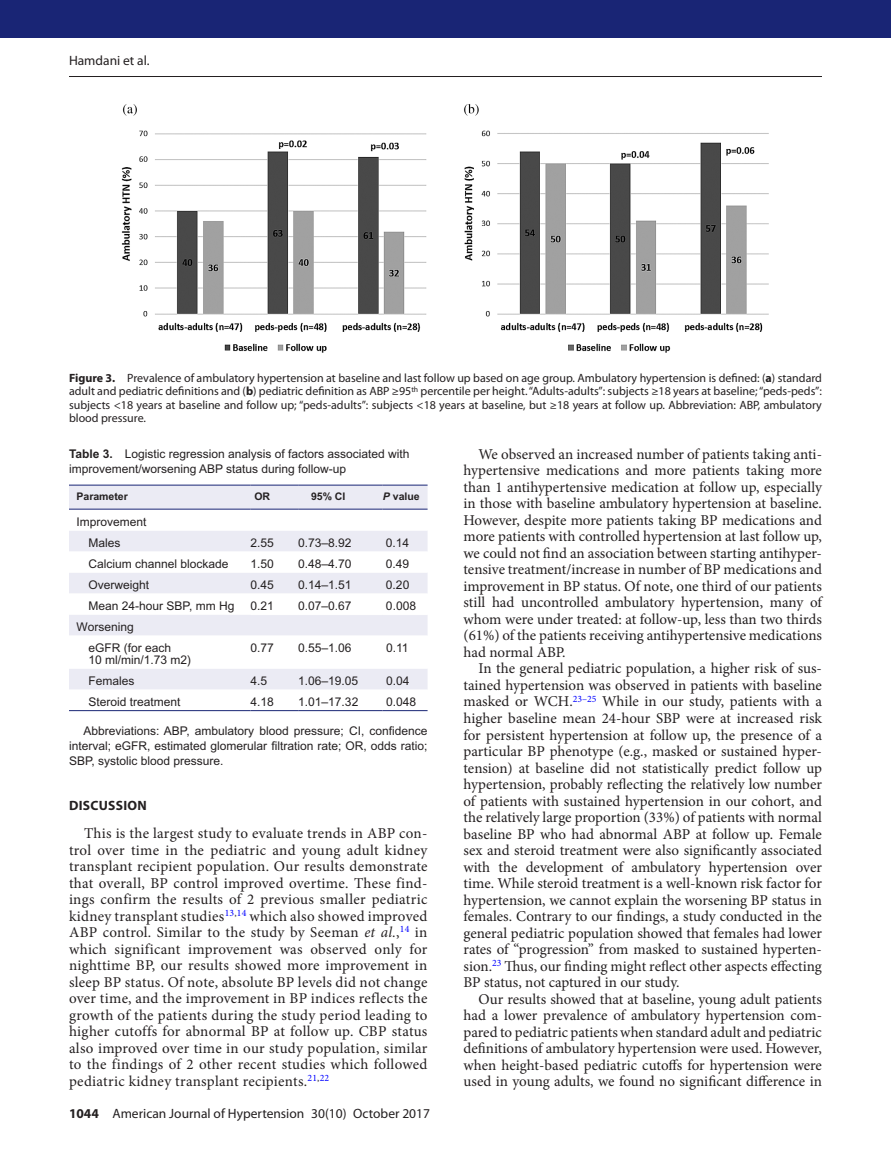
<style>
.page{position:relative;width:891px;height:1175px;background:#fff}
.page>*{position:absolute;margin:0;border:0;box-sizing:border-box;transform-origin:0 0}
.t1{font:15px/16.5px "Minion Pro";color:#231f20;text-align:justify}
.t2{font:13.5px "Myriad Pro";color:#231f20}
.t3{font:700 13.5px "Myriad Pro";letter-spacing:.02em;color:#231f20}
.t4{font:12px/15px "Arial MT Std";color:#231f20}
.t5{font:12px/13.5px "Myriad Pro";color:#231f20;text-align:justify}
.t6{font:700 10.5px "Arial MT Std";color:#231f20}
.s1{font-weight:700}
.s2{font-style:italic}
</style>
<div class="page">
<hr style="left:69px;top:76px;width:753px;height:1px;background:#231f20">
<div style="left:0;top:0;width:891px;height:38px;background:#192575"></div>
<div style="left:69px;top:485px;width:359px;height:23px;background:#ebebf4"></div>
<svg style="left:69px;top:509px;width:359px;height:180px"></svg>
<hr style="left:250px;top:614px;width:48px;height:1px;background:#fff">
<hr style="left:298px;top:614px;width:85px;height:1px;background:#fff">
<hr style="left:383px;top:614px;width:45px;height:1px;background:#fff">
<hr style="left:69px;top:710px;width:182px;height:1px;background:#192575">
<hr style="left:251px;top:710px;width:47px;height:1px;background:#192575">
<hr style="left:298px;top:710px;width:85px;height:1px;background:#192575">
<hr style="left:383px;top:710px;width:45px;height:1px;background:#192575">
<hr style="left:69px;top:484px;width:182px;height:1px;background:#192575">
<hr style="left:251px;top:484px;width:47px;height:1px;background:#192575">
<hr style="left:298px;top:484px;width:85px;height:1px;background:#192575">
<hr style="left:383px;top:484px;width:45px;height:1px;background:#192575">
<hr style="left:69px;top:508px;width:182px;height:1px;background:#192575">
<hr style="left:251px;top:508px;width:47px;height:1px;background:#192575">
<hr style="left:298px;top:508px;width:85px;height:1px;background:#192575">
<hr style="left:383px;top:508px;width:45px;height:1px;background:#192575">
<img style="left:121px;top:104px;width:648px;height:249px">
<p class="t2" style="left:69px;top:52px;width:82px">Hamdani et al.</p>
<p class="t5" style="left:69px;top:371px;width:754px"><span class="s1">Figure 3.</span> Prevalence of ambulatory hypertension at baseline and last follow up based on age group. Ambulatory hypertension is defined: (<span class="s1">a</span>) standard adult and pediatric definitions and (<span class="s1">b</span>) pediatric definition as ABP ≥95<sup>th</sup> percentile per height. “Adults-adults”: subjects ≥18 years at baseline; “peds-peds”: subjects &lt;18 years at baseline and follow up; “peds-adults”: subjects &lt;18 years at baseline, but ≥18 years at follow up. Abbreviation: ABP, ambulatory blood pressure.</p>
<p class="t4" style="left:69px;top:446px;width:342px"><span class="s1">Table 3.</span> Logistic regression analysis of factors associated with improvement/worsening ABP status during follow-up</p>
<p class="t6" style="left:76px;top:490px;width:53px">Parameter</p>
<p class="t6" style="left:254px;top:490px;width:17px">OR</p>
<p class="t6" style="left:311px;top:490px;width:36px">95% CI</p>
<p class="t6" style="left:383px;top:490px;width:38px"><span class="s2">P</span> value</p>
<p class="t4" style="left:88px;top:511px;width:60px;line-height:21px;text-indent:-12px">Improvement<br>Males</p>
<p class="t4" style="left:250px;top:535px;width:25px">2.55</p>
<p class="t4" style="left:298px;top:535px;width:55px">0.73–8.92</p>
<p class="t4" style="left:386px;top:535px;width:25px">0.14</p>
<p class="t4" style="left:89px;top:556px;width:142px">Calcium channel blockade</p>
<p class="t4" style="left:251px;top:556px;width:25px">1.50</p>
<p class="t4" style="left:298px;top:556px;width:55px">0.48–4.70</p>
<p class="t4" style="left:386px;top:556px;width:25px">0.49</p>
<p class="t4" style="left:89px;top:577px;width:62px">Overweight</p>
<p class="t4" style="left:251px;top:577px;width:25px">0.45</p>
<p class="t4" style="left:298px;top:577px;width:55px">0.14–1.51</p>
<p class="t4" style="left:386px;top:577px;width:25px">0.20</p>
<p class="t4" style="left:89px;top:598px;width:147px">Mean 24-hour SBP, mm Hg</p>
<p class="t4" style="left:251px;top:598px;width:25px">0.21</p>
<p class="t4" style="left:298px;top:598px;width:55px">0.07–0.67</p>
<p class="t4" style="left:386px;top:598px;width:32px">0.008</p>
<p class="t4" style="left:89px;top:616px;width:84px;line-height:21px;text-indent:-12px">Worsening<br>eGFR (for each</p>
<p class="t4" style="left:89px;top:652px;width:104px">10 ml/min/1.73 m2)</p>
<p class="t4" style="left:251px;top:640px;width:25px">0.77</p>
<p class="t4" style="left:298px;top:640px;width:55px">0.55–1.06</p>
<p class="t4" style="left:386px;top:640px;width:24px">0.11</p>
<p class="t4" style="left:89px;top:673px;width:48px">Females</p>
<p class="t4" style="left:251px;top:673px;width:18px">4.5</p>
<p class="t4" style="left:298px;top:673px;width:62px">1.06–19.05</p>
<p class="t4" style="left:386px;top:673px;width:25px">0.04</p>
<p class="t4" style="left:89px;top:694px;width:94px">Steroid treatment</p>
<p class="t4" style="left:251px;top:694px;width:25px">4.18</p>
<p class="t4" style="left:298px;top:694px;width:62px">1.01–17.32</p>
<p class="t4" style="left:386px;top:694px;width:32px">0.048</p>
<p class="t4" style="left:69px;top:723px;width:360px;text-align:justify;text-indent:14px">Abbreviations: ABP, ambulatory blood pressure; CI, confidence interval; eGFR, estimated glomerular filtration rate; OR, odds ratio; SBP, systolic blood pressure.</p>
<p class="t3" style="left:69px;top:796px;width:79px">DISCUSSION</p>
<p class="t1" style="left:69px;top:825px;width:360px;text-indent:15px">This is the largest study to evaluate trends in ABP con&shy;trol over time in the pediatric and young adult kidney transplant recipient population. Our results demonstrate that overall, BP control improved overtime. These find&shy;ings confirm the results of 2 previous smaller pediatric kidney transplant studies<sup>13</sup><sup>,</sup><sup>14</sup> which also showed improved ABP control. Similar to the study by Seeman <span class="s2">et al.</span>,<sup>14</sup> in which significant improvement was observed only for nighttime BP, our results showed more improvement in sleep BP status. Of note, absolute BP levels did not change over time, and the improvement in BP indices reflects the growth of the patients during the study period leading to higher cutoffs for abnormal BP at follow up. CBP status also improved over time in our study population, similar to the findings of 2 other recent studies which followed pediatric kidney transplant recipients.<sup>21</sup><sup>,</sup><sup>22</sup></p>
<p class="t2" style="left:69px;top:1105px;width:363px"><span class="s1">1044</span> American Journal of Hypertension 30(10) October 2017</p>
<p class="t1" style="left:463px;top:446px;width:360px;text-indent:15px">We observed an increased number of patients taking anti&shy;hypertensive medications and more patients taking more than 1 antihypertensive medication at follow up, especially in those with baseline ambulatory hypertension at baseline.<br>However, despite more patients taking BP medications and more patients with controlled hypertension at last follow up, we could not find an association between starting antihyper&shy;tensive treatment/increase in number of BP medications and improvement in BP status. Of note, one third of our patients still had uncontrolled ambulatory hypertension, many of whom were under treated: at follow-up, less than two thirds (61%) of the patients receiving antihypertensive medications had normal ABP.</p>
<p class="t1" style="left:463px;top:660px;width:360px;text-indent:15px">In the general pediatric population, a higher risk of sus&shy;tained hypertension was observed in patients with baseline masked or WCH.<sup>23–25</sup> While in our study, patients with a higher baseline mean 24-hour SBP were at increased risk for persistent hypertension at follow up, the presence of a particular BP phenotype (e.g., masked or sustained hyper&shy;tension) at baseline did not statistically predict follow up hypertension, probably reflecting the relatively low number of patients with sustained hypertension in our cohort, and the relatively large proportion (33%) of patients with normal baseline BP who had abnormal ABP at follow up. Female sex and steroid treatment were also significantly associated with the development of ambulatory hypertension over time. While steroid treatment is a well-known risk factor for hypertension, we cannot explain the worsening BP status in females. Contrary to our findings, a study conducted in the general pediatric population showed that females had lower rates of “progression” from masked to sustained hyperten&shy;sion.<sup>23</sup> Thus, our finding might reflect other aspects effecting BP status, not captured in our study.</p>
<p class="t1" style="left:463px;top:990px;width:360px;text-indent:15px">Our results showed that at baseline, young adult patients had a lower prevalence of ambulatory hypertension com&shy;pared to pediatric patients when standard adult and pediatric definitions of ambulatory hypertension were used. However, when height-based pediatric cutoffs for hypertension were used in young adults, we found no significant difference in</p>
</div>
